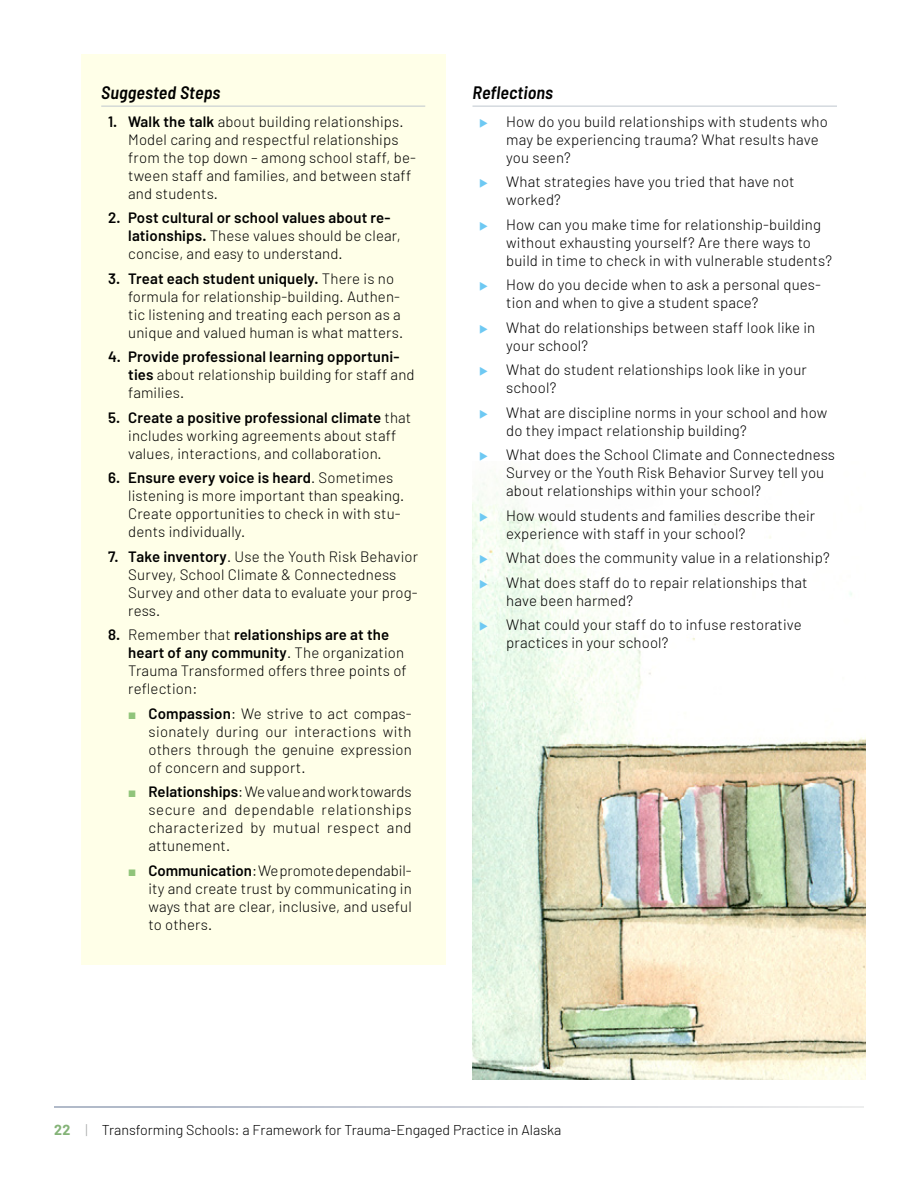
<style>
.page{position:relative;width:918px;height:1188px;background:#fff}
.page>*{position:absolute;margin:0;border:0;box-sizing:border-box;transform-origin:0 0}
.t1{font:italic 600 semi-condensed 18px "Barlow";letter-spacing:.01em;color:#000}
.t2{font:300 15px/18px "Barlow";letter-spacing:.01em;color:#000}
.t3{font:300 14.25px "Barlow";color:#000}
.s1{font-weight:600}
.s2{font-weight:700;color:#84b377}
.s3{color:#a3a5a5}
</style>
<div class="page">
<img style="left:472px;top:466px;width:393px;height:614px">
<div style="left:81px;top:54px;width:365px;height:910px;background:#ffffe8"></div>
<hr style="left:472px;top:106px;width:365px;height:1px;background:#bec7ce">
<hr style="left:101px;top:106px;width:324px;height:1px;background:#bec7ce">
<svg style="left:480px;top:513px;width:19px;height:9px"></svg>
<svg style="left:480px;top:555px;width:19px;height:9px"></svg>
<svg style="left:480px;top:579px;width:19px;height:10px"></svg>
<svg style="left:480px;top:622px;width:19px;height:9px"></svg>
<p class="t1" style="left:101px;top:81px;width:121px">Suggested Steps</p>
<p class="t1" style="left:472px;top:81px;width:82px">Reflections</p>
<p class="t2" style="left:128px;top:112px;width:289px;text-indent:-20px"><span class="s1">1. Walk the talk</span> about building relationships.<br>Model caring and respectful relationships from the top down – among school staff, be&shy;tween staff and families, and between staff and students.</p>
<p class="t2" style="left:128px;top:209px;width:274px;text-indent:-20px"><span class="s1">2. Post cultural or school values about re&shy;lationships.</span> These values should be clear, concise, and easy to understand.</p>
<p class="t2" style="left:128px;top:269px;width:276px;text-indent:-20px"><span class="s1">3. Treat each student uniquely.</span> There is no formula for relationship-building. Authen&shy;tic listening and treating each person as a unique and valued human is what matters.</p>
<p class="t2" style="left:128px;top:348px;width:288px;text-indent:-20px"><span class="s1">4. Provide professional learning opportuni&shy;ties</span> about relationship building for staff and families.</p>
<p class="t2" style="left:128px;top:408px;width:285px;text-indent:-20px"><span class="s1">5. Create a positive professional climate</span> that includes working agreements about staff values, interactions, and collaboration.</p>
<p class="t2" style="left:128px;top:469px;width:278px;text-indent:-20px"><span class="s1">6. Ensure every voice is heard</span>. Sometimes listening is more important than speaking.<br>Create opportunities to check in with stu&shy;dents individually.</p>
<p class="t2" style="left:128px;top:547px;width:291px;text-indent:-20px"><span class="s1">7. Take inventory</span>. Use the Youth Risk Behavior Survey, School Climate &amp; Connectedness Survey and other data to evaluate your prog&shy;ress.</p>
<p class="t2" style="left:128px;top:626px;width:280px;text-indent:-20px"><span class="s1">8.</span> Remember that <span class="s1">relationships are at the heart of any community</span>. The organization Trauma Transformed offers three points of reflection:</p>
<p class="t2" style="left:148px;top:704px;width:265px"><span class="s1">Compassion</span>: We strive to act compas&shy;sionately during our interactions with</p>
<p class="t2" style="left:148px;top:740px;width:265px">others through the genuine expression</p>
<p class="t2" style="left:148px;top:758px;width:159px">of concern and support.</p>
<p class="t2" style="left:148px;top:783px;width:265px;text-align:justify"><span class="s1">Relationships</span>: We value and work towards secure and dependable relationships characterized by mutual respect and attunement.</p>
<p class="t2" style="left:148px;top:861px;width:265px;text-align:justify"><span class="s1">Communication</span>: We promote dependabil&shy;ity and create trust by communicating in ways that are clear, inclusive, and useful to others.</p>
<p class="t2" style="left:506px;top:112px;width:323px">How do you build relationships with students who may be experiencing trauma? What results have you seen?</p>
<p class="t2" style="left:506px;top:173px;width:290px">What strategies have you tried that have not</p>
<p class="t2" style="left:506px;top:191px;width:56px">worked?</p>
<p class="t2" style="left:506px;top:215px;width:327px">How can you make time for relationship-building without exhausting yourself? Are there ways to build in time to check in with vulnerable students?</p>
<p class="t2" style="left:506px;top:276px;width:316px">How do you decide when to ask a personal ques&shy;tion and when to give a student space?</p>
<p class="t2" style="left:506px;top:318px;width:311px">What do relationships between staff look like in</p>
<p class="t2" style="left:506px;top:336px;width:83px">your school?</p>
<p class="t2" style="left:506px;top:361px;width:302px">What do student relationships look like in your</p>
<p class="t2" style="left:506px;top:379px;width:52px">school?</p>
<p class="t2" style="left:506px;top:403px;width:323px">What are discipline norms in your school and how do they impact relationship building?</p>
<p class="t2" style="left:506px;top:446px;width:330px">What does the School Climate and Connectedness<br>Survey or the Youth Risk Behavior Survey tell you about relationships within your school?</p>
<p class="t2" style="left:506px;top:506px;width:311px">How would students and families describe their experience with staff in your school?</p>
<p class="t2" style="left:506px;top:549px;width:325px">What does the community value in a relationship?</p>
<p class="t2" style="left:506px;top:573px;width:303px">What does staff do to repair relationships that</p>
<p class="t2" style="left:506px;top:591px;width:128px">have been harmed?</p>
<p class="t2" style="left:506px;top:615px;width:297px">What could your staff do to infuse restorative</p>
<p class="t2" style="left:506px;top:633px;width:164px">practices in your school?</p>
<p class="t3" style="left:54px;top:1121px;width:509px"><span class="s2">22</span> <span class="s3">|</span> Transforming Schools: a Framework for Trauma-Engaged Practice in Alaska</p>
</div>
